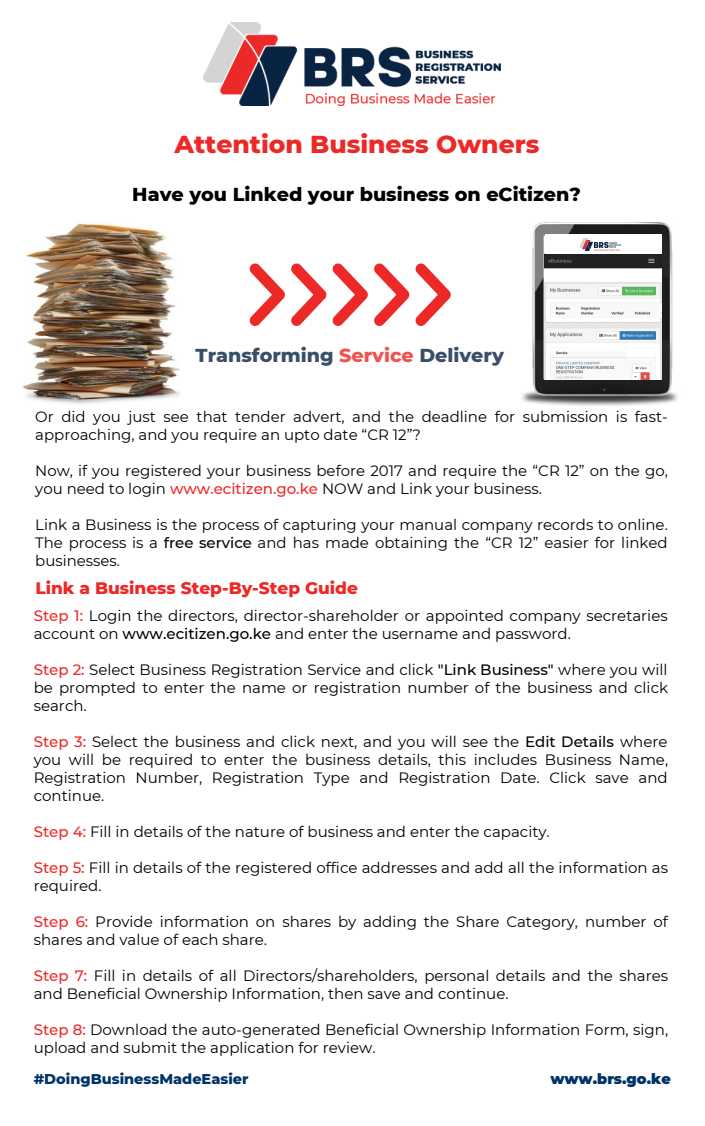
<style>
.page{position:relative;width:705px;height:1126px;background:#fff}
.page>*{position:absolute;margin:0;border:0;box-sizing:border-box;transform-origin:0 0}
.t1{font:800 25px "Montserrat";color:#ec2927}
.t2{font:800 19.1px "Montserrat";color:#000}
.t3{font:800 19.1px "Montserrat";color:#092443}
.t4{font:800 17px "Montserrat";color:#ec2927}
.t5{font:15px/18px "Montserrat";color:#000}
.t6{font:800 14.5px "Montserrat";color:#036}
.t7{font:900 14.5px "Montserrat";color:#036}
.s1{color:#ec2927}
.s2{font-weight:500;color:#ec2927}
.s3{font-weight:500}
</style>
<div class="page">
<img style="left:203px;top:22px;width:298px;height:84px">
<img style="left:22px;top:223px;width:159px;height:181px">
<img style="left:522px;top:222px;width:156px;height:184px">
<img style="left:545px;top:254px;width:117px;height:125px">
<svg style="left:249px;top:263px;width:202px;height:63px"></svg>
<div style="left:545px;top:234px;width:117px;height:20px;background:#fff"></div>
<img style="left:581px;top:239px;width:39px;height:11px">
<h1 class="t1" style="left:174px;top:129px;width:367px">Attention Business Owners</h1>
<p class="t2" style="left:132px;top:182px;width:450px">Have you Linked your business on eCitizen?</p>
<p class="t3" style="left:196px;top:343px;width:310px">Transforming <span class="s1">Service</span> Delivery</p>
<p class="t5" style="left:35px;top:407px;width:634px">Or did you just see that tender advert, and the deadline for submission is fast&shy;approaching, and you require an upto date “CR 12”?</p>
<p class="t5" style="left:35px;top:461px;width:634px">Now, if you registered your business before 2017 and require the “CR 12” on the go, you need to login <span class="s2">www.ecitizen.go.ke</span> NOW and Link your business.</p>
<p class="t5" style="left:35px;top:515px;width:634px;text-align:justify">Link a Business is the process of capturing your manual company records to online.<br>The process is a <span class="s3">free service</span> and has made obtaining the “CR 12” easier for linked businesses.</p>
<p class="t4" style="left:35px;top:577px;width:324px">Link a Business Step-By-Step Guide</p>
<p class="t5" style="left:34px;top:606px;width:635px"><span class="s2">Step 1:</span> Login the directors, director-shareholder or appointed company secretaries account on <span class="s3">www.ecitizen.go.ke</span> and enter the username and password.</p>
<p class="t5" style="left:34px;top:660px;width:636px;text-align:justify"><span class="s2">Step 2:</span> Select Business Registration Service and click <span class="s3">"Link Business"</span> where you will be prompted to enter the name or registration number of the business and click search.</p>
<p class="t5" style="left:34px;top:732px;width:636px;text-align:justify"><span class="s2">Step 3:</span> Select the business and click next, and you will see the <span class="s3">Edit Details</span> where you will be required to enter the business details, this includes Business Name, Registration Number, Registration Type and Registration Date. Click save and continue.</p>
<p class="t5" style="left:34px;top:822px;width:518px"><span class="s2">Step 4:</span> Fill in details of the nature of business and enter the capacity.</p>
<p class="t5" style="left:34px;top:858px;width:636px"><span class="s2">Step 5:</span> Fill in details of the registered office addresses and add all the information as required.</p>
<p class="t5" style="left:34px;top:912px;width:636px"><span class="s2">Step 6:</span> Provide information on shares by adding the Share Category, number of shares and value of each share.</p>
<p class="t5" style="left:34px;top:966px;width:636px"><span class="s2">Step 7:</span> Fill in details of all Directors/shareholders, personal details and the shares and Beneficial Ownership Information, then save and continue.</p>
<p class="t5" style="left:34px;top:1020px;width:636px"><span class="s2">Step 8:</span> Download the auto-generated Beneficial Ownership Information Form, sign, upload and submit the application for review.</p>
<p class="t7" style="left:550px;top:1069px;width:122px">www.brs.go.ke</p>
<p class="t6" style="left:34px;top:1069px;width:216px">#DoingBusinessMadeEasier</p>
</div>
